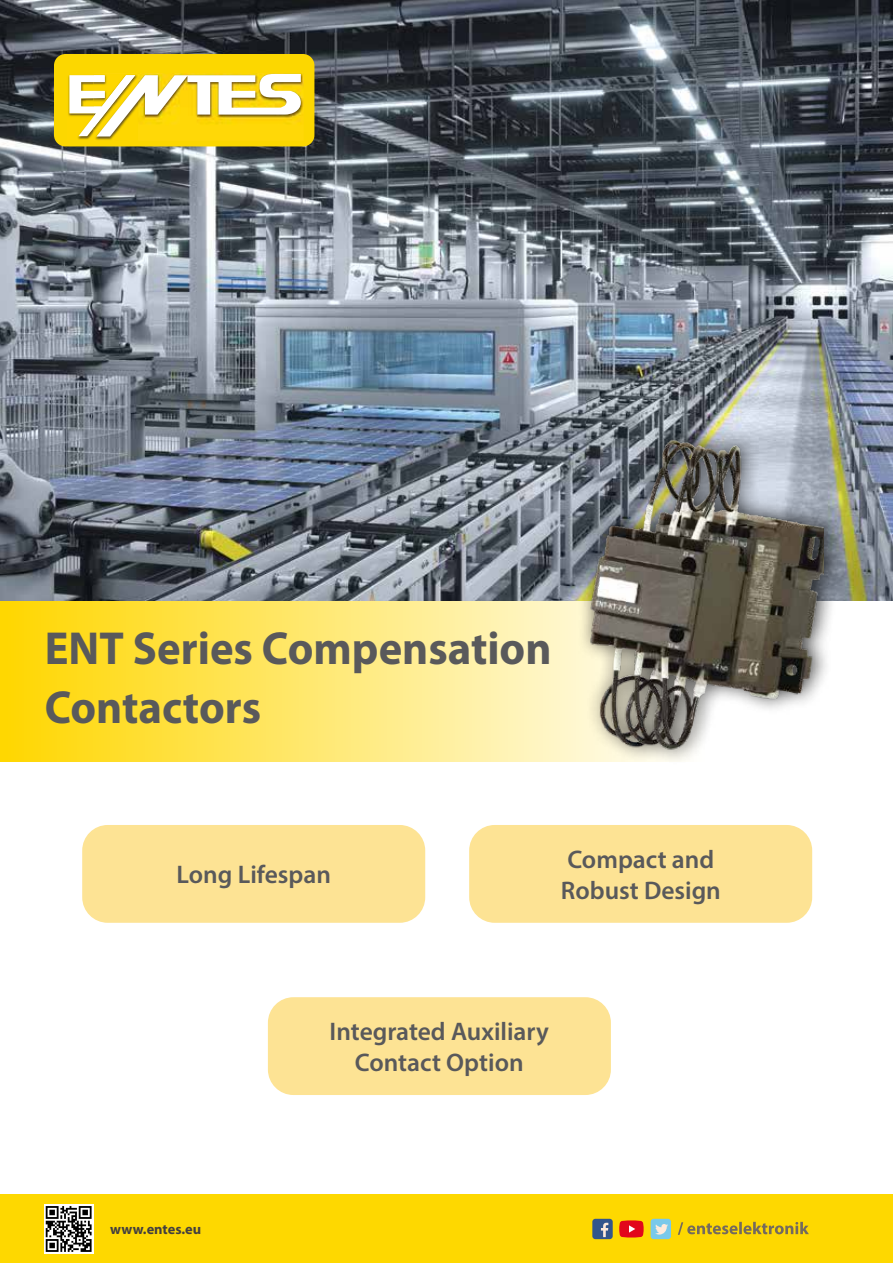
<style>
.page{position:relative;width:893px;height:1263px;background:#fff}
.page>*{position:absolute;margin:0;border:0;box-sizing:border-box;transform-origin:0 0}
.t1{font:700 46.5px/58.5px "Myriad Pro";color:#59595b;scale:.96 1}
.t2{font:600 25.5px/30.6px "Myriad Pro";color:#59595b}
.t3{font:700 14.4px "Myriad Pro";color:#433f40}
</style>
<div class="page">
<div style="left:0;top:1195px;width:893px;height:68px;background:#fed800"></div>
<img style="left:0;top:0;width:893px;height:602px">
<svg style="left:0;top:602px;width:577px;height:159px;background:#ffe666"></svg>
<div style="left:577px;top:423px;width:268px;height:341px;background:#000;opacity:.75"></div>
<img style="left:574px;top:434px;width:249px;height:321px">
<svg style="left:678px;top:1222px;width:131px;height:13px"></svg>
<div style="left:592px;top:1219px;width:21px;height:20px;background:#33568c;border-radius:3px"></div>
<svg style="left:601px;top:1223px;width:7px;height:14px"></svg>
<div style="left:651px;top:1219px;width:20px;height:20px;background:#79c9ea;border-radius:3px"></div>
<svg style="left:655px;top:1224px;width:13px;height:10px"></svg>
<svg style="left:619px;top:1220px;width:25px;height:17px"></svg>
<div style="left:54px;top:54px;width:260px;height:92px;background:#fcd700;border-radius:11px"></div>
<img style="left:68px;top:73px;width:236px;height:67px">
<img style="left:94px;top:136px;width:44px;height:4px">
<svg style="left:69px;top:74px;width:232px;height:62px"></svg>
<div style="left:82px;top:825px;width:343px;height:98px;background:#fde394;border-radius:26px"></div>
<div style="left:469px;top:825px;width:343px;height:98px;background:#fde394;border-radius:26px"></div>
<div style="left:268px;top:997px;width:343px;height:98px;background:#fde394;border-radius:26px"></div>
<div style="left:44px;top:1204px;width:49px;height:50px;background:linear-gradient(to right,#fff,#fff)"></div>
<svg style="left:46px;top:1206px;width:46px;height:46px;background:#747474"></svg>
<h1 class="t1" style="left:45px;top:618px;width:529px">ENT Series Compensation<br>Contactors</h1>
<p class="t2" style="left:177px;top:859px;width:156px">Long Lifespan</p>
<p class="t2" style="left:561px;top:843px;width:162px">Compact and<br>Robust Design</p>
<p class="t2" style="left:330px;top:1016px;width:221px;text-align:center">Integrated Auxiliary<br>Contact Option</p>
<p class="t3" style="left:110px;top:1219px;width:93px">www.entes.eu</p>
</div>
